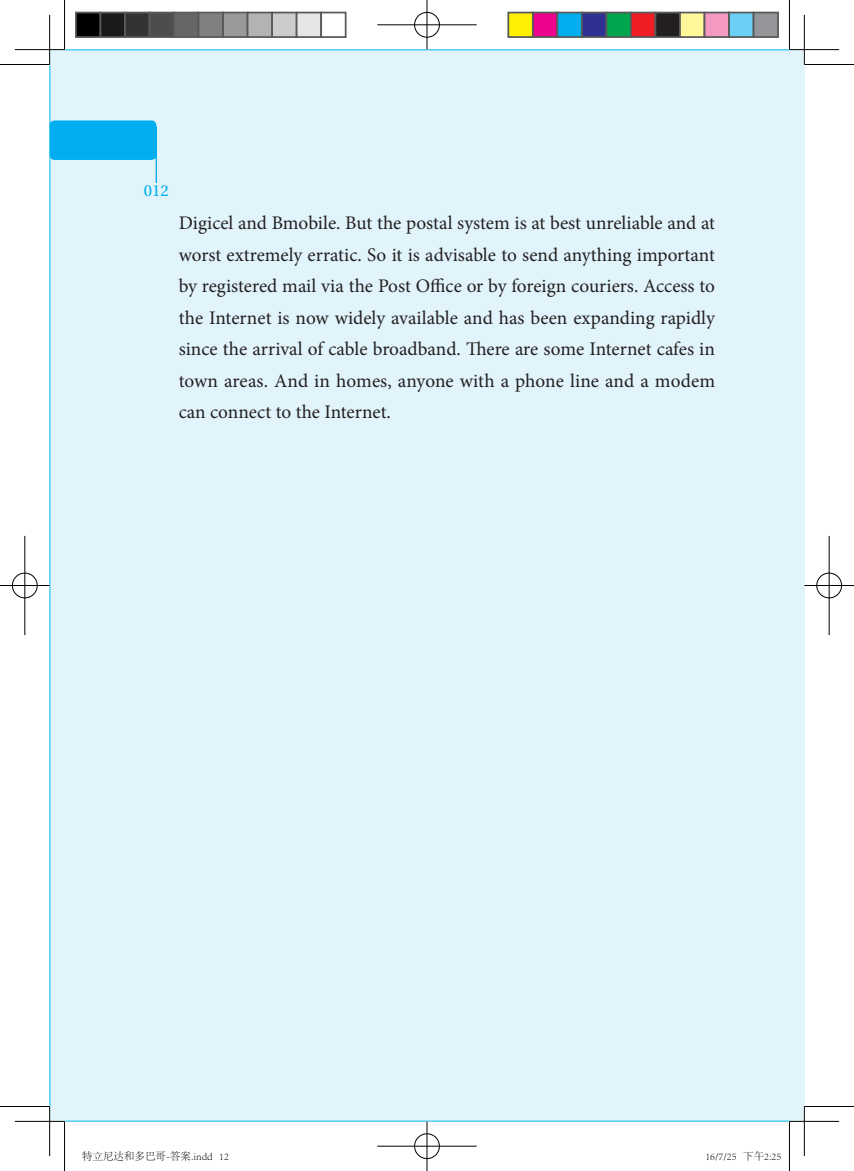
<style>
.page{position:relative;width:854px;height:1171px;background:#fff}
.page>*{position:absolute;margin:0;border:0;box-sizing:border-box;transform-origin:0 0}
.t1{font:19.25px/31.5px "Minion Pro";color:#231f20;text-align:justify}
.t2{font:15.75px "Utopia";color:#00aeef}
.t3{font:300 10.5px "Adobe Song Std";color:#000}
</style>
<div class="page">
<div style="left:50px;top:50px;width:754px;height:1071px;background:#e1f4fc"></div>
<div style="left:50px;top:120px;width:106px;height:40px;background:#00aeef;border-radius:5px"></div>
<svg style="left:156px;top:126px;width:1px;height:57px"></svg>
<hr style="left:15px;top:49px;width:49px;height:2px;background:#fff">
<hr style="left:789px;top:49px;width:49px;height:2px;background:#fff">
<hr style="left:15px;top:1120px;width:49px;height:2px;background:#fff">
<hr style="left:789px;top:1120px;width:49px;height:2px;background:#fff">
<hr style="left:49px;top:15px;width:2px;height:49px;background:#fff">
<hr style="left:49px;top:1106px;width:2px;height:50px;background:#fff">
<hr style="left:0;top:64px;width:50px;height:1px;background:#000">
<hr style="left:804px;top:64px;width:49px;height:1px;background:#000">
<hr style="left:0;top:1106px;width:50px;height:1px;background:#000">
<hr style="left:804px;top:1106px;width:49px;height:1px;background:#000">
<hr style="left:64px;top:0;width:1px;height:50px;background:#000">
<hr style="left:64px;top:1121px;width:1px;height:50px;background:#000">
<hr style="left:788px;top:0;width:1px;height:50px;background:#000">
<hr style="left:788px;top:1121px;width:1px;height:50px;background:#000">
<hr style="left:15px;top:49px;width:49px;height:1px;background:#000">
<hr style="left:789px;top:49px;width:49px;height:1px;background:#000">
<hr style="left:15px;top:1121px;width:49px;height:1px;background:#000">
<hr style="left:789px;top:1121px;width:49px;height:1px;background:#000">
<hr style="left:49px;top:15px;width:1px;height:49px;background:#000">
<hr style="left:49px;top:1106px;width:1px;height:50px;background:#000">
<hr style="left:803px;top:15px;width:1px;height:49px;background:#000">
<hr style="left:803px;top:1106px;width:1px;height:50px;background:#000">
<div style="left:413px;top:11px;width:27px;height:27px;border:2px solid #fff;border-radius:50%"></div>
<hr style="left:377px;top:24px;width:99px;height:2px;background:#fff">
<hr style="left:426px;top:0;width:2px;height:50px;background:#fff">
<div style="left:414px;top:12px;width:25px;height:25px;border:1px solid #000;border-radius:50%"></div>
<hr style="left:377px;top:25px;width:99px;height:1px;background:#000">
<hr style="left:426px;top:0;width:1px;height:50px;background:#000">
<div style="left:413px;top:1132px;width:27px;height:27px;border:2px solid #fff;border-radius:50%"></div>
<hr style="left:377px;top:1145px;width:99px;height:2px;background:#fff">
<hr style="left:426px;top:1121px;width:2px;height:50px;background:#fff">
<div style="left:414px;top:1133px;width:25px;height:26px;border:1px solid #000;border-radius:50%"></div>
<hr style="left:377px;top:1146px;width:99px;height:1px;background:#000">
<hr style="left:426px;top:1121px;width:1px;height:50px;background:#000">
<div style="left:11px;top:572px;width:27px;height:27px;border:2px solid #fff;border-radius:50%"></div>
<hr style="left:0;top:584px;width:50px;height:2px;background:#fff">
<hr style="left:24px;top:536px;width:2px;height:99px;background:#fff">
<div style="left:12px;top:573px;width:25px;height:25px;border:1px solid #000;border-radius:50%"></div>
<hr style="left:0;top:585px;width:50px;height:1px;background:#000">
<hr style="left:25px;top:536px;width:1px;height:99px;background:#000">
<div style="left:815px;top:572px;width:27px;height:27px;border:2px solid #fff;border-radius:50%"></div>
<hr style="left:804px;top:584px;width:49px;height:2px;background:#fff">
<hr style="left:827px;top:536px;width:3px;height:99px;background:#fff">
<div style="left:816px;top:573px;width:25px;height:25px;border:1px solid #000;border-radius:50%"></div>
<hr style="left:804px;top:585px;width:49px;height:1px;background:#000">
<hr style="left:828px;top:536px;width:1px;height:99px;background:#000">
<div style="left:76px;top:13px;width:24px;height:24px;background:#000"></div>
<div style="left:75px;top:12px;width:26px;height:26px;border:2px solid #595959"></div>
<div style="left:100px;top:13px;width:25px;height:24px;background:#1a1a1a"></div>
<div style="left:99px;top:12px;width:27px;height:26px;border:2px solid #595959"></div>
<div style="left:125px;top:13px;width:24px;height:24px;background:#333"></div>
<div style="left:124px;top:12px;width:26px;height:26px;border:2px solid #595959"></div>
<div style="left:149px;top:13px;width:25px;height:24px;background:#4d4d4d"></div>
<div style="left:148px;top:12px;width:27px;height:26px;border:2px solid #595959"></div>
<div style="left:174px;top:13px;width:24px;height:24px;background:#666"></div>
<div style="left:173px;top:12px;width:26px;height:26px;border:2px solid #595959"></div>
<div style="left:198px;top:13px;width:25px;height:24px;background:#808080"></div>
<div style="left:197px;top:12px;width:27px;height:26px;border:2px solid #595959"></div>
<div style="left:223px;top:13px;width:24px;height:24px;background:#999"></div>
<div style="left:222px;top:12px;width:26px;height:26px;border:2px solid #595959"></div>
<div style="left:247px;top:13px;width:25px;height:24px;background:#b3b3b3"></div>
<div style="left:246px;top:12px;width:27px;height:26px;border:2px solid #595959"></div>
<div style="left:272px;top:13px;width:24px;height:24px;background:#ccc"></div>
<div style="left:271px;top:12px;width:26px;height:26px;border:2px solid #595959"></div>
<div style="left:296px;top:13px;width:25px;height:24px;background:#e6e6e6"></div>
<div style="left:295px;top:12px;width:27px;height:26px;border:2px solid #595959"></div>
<div style="left:320px;top:12px;width:26px;height:26px;border:2px solid #595959"></div>
<div style="left:508px;top:13px;width:24px;height:24px;background:#fff101"></div>
<div style="left:507px;top:12px;width:26px;height:26px;border:2px solid #595959"></div>
<div style="left:532px;top:13px;width:25px;height:24px;background:#ed028c"></div>
<div style="left:531px;top:12px;width:27px;height:26px;border:2px solid #595959"></div>
<div style="left:557px;top:13px;width:24px;height:24px;background:#00aeef"></div>
<div style="left:556px;top:12px;width:26px;height:26px;border:2px solid #595959"></div>
<div style="left:581px;top:13px;width:25px;height:24px;background:#2e3092"></div>
<div style="left:580px;top:12px;width:27px;height:26px;border:2px solid #595959"></div>
<div style="left:606px;top:13px;width:24px;height:24px;background:#00a54f"></div>
<div style="left:605px;top:12px;width:26px;height:26px;border:2px solid #595959"></div>
<div style="left:630px;top:13px;width:25px;height:24px;background:#ee1d23"></div>
<div style="left:629px;top:12px;width:27px;height:26px;border:2px solid #595959"></div>
<div style="left:655px;top:13px;width:24px;height:24px;background:#231f20"></div>
<div style="left:654px;top:12px;width:26px;height:26px;border:2px solid #595959"></div>
<div style="left:679px;top:13px;width:25px;height:24px;background:#fff79a"></div>
<div style="left:678px;top:12px;width:27px;height:26px;border:2px solid #595959"></div>
<div style="left:704px;top:13px;width:24px;height:24px;background:#f499c2"></div>
<div style="left:703px;top:12px;width:26px;height:26px;border:2px solid #595959"></div>
<div style="left:728px;top:13px;width:25px;height:24px;background:#6bcff6"></div>
<div style="left:727px;top:12px;width:27px;height:26px;border:2px solid #595959"></div>
<div style="left:753px;top:13px;width:24px;height:24px;background:#939598"></div>
<div style="left:752px;top:12px;width:26px;height:26px;border:2px solid #595959"></div>
<p class="t2" style="left:144px;top:182px;width:27px">012</p>
<p class="t1" style="left:179px;top:207px;width:537px">Digicel and Bmobile. But the postal system is at best unreliable and at worst extremely erratic. So it is advisable to send anything important by registered mail via the Post Office or by foreign couriers. Access to the Internet is now widely available and has been expanding rapidly since the arrival of cable broadband. There are some Internet cafes in town areas. And in homes, anyone with a phone line and a modem can connect to the Internet.</p>
<p class="t3" style="left:82px;top:1151px;width:148px">特立尼达和多巴哥-答案.indd 12</p>
<p class="t3" style="left:705px;top:1151px;width:77px">16/7/25 下午2:25</p>
</div>
